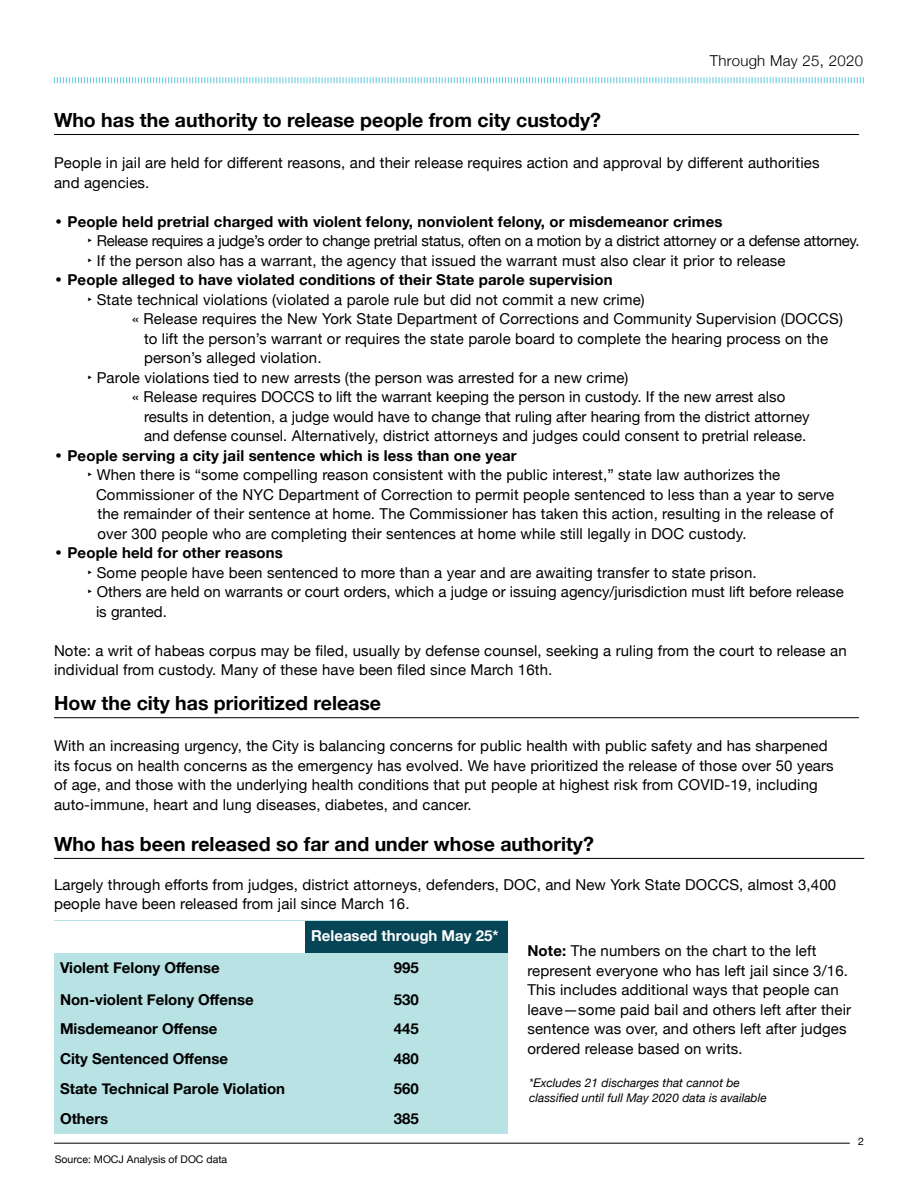
<style>
.page{position:relative;width:918px;height:1188px;background:#fff}
.page>*{position:absolute;margin:0;border:0;box-sizing:border-box;transform-origin:0 0}
.t1{font:700 19.5px "Helvetica Neue";color:#000}
.t2{font:15px/19.5px "Helvetica Neue";letter-spacing:.01em;color:#000}
.t3{font:700 15px "Helvetica Neue";letter-spacing:.01em;color:#000}
.t4{font:15px/19.5px "Helvetica Neue";letter-spacing:-.02em;color:#000}
.t5{font:700 15px "Helvetica Neue";color:#fff}
.t6{font:300 15px "Helvetica Neue";letter-spacing:.02em;color:#000}
.t7{font:italic 12px/15px "Helvetica Neue";color:#000}
.t8{font:10.5px "Helvetica Neue";color:#000}
.s1{font-family:"Century Gothic"}
.s2{font-weight:700}
</style>
<div class="page">
<hr style="left:54px;top:134px;width:805px;height:1px;background:#000">
<hr style="left:54px;top:1143px;width:796px;height:1px;background:#000">
<hr style="left:54px;top:717px;width:805px;height:1px;background:#000">
<hr style="left:54px;top:858px;width:810px;height:1px;background:#000">
<div style="left:54px;top:921px;width:454px;height:213px;background:#b9e2e4"></div>
<div style="left:54px;top:921px;width:251px;height:31px;background:#fff"></div>
<div style="left:305px;top:921px;width:203px;height:31px;background:#064556"></div>
<svg style="left:53px;top:77px;width:811px;height:7px"></svg>
<p class="t6" style="left:710px;top:49px;width:155px">Through May 25, 2020</p>
<h1 class="t1" style="left:54px;top:105px;width:549px">Who has the authority to release people from city custody?</h1>
<p class="t2" style="left:54px;top:154px;width:767px">People in jail are held for different reasons, and their release requires action and approval by different authorities and agencies.</p>
<p class="t4" style="left:87px;top:212px;width:774px;text-indent:-33px"><span class="s1">•</span> <span class="s2">People held pretrial charged with violent felony, nonviolent felony, or misdemeanor crimes<br></span>‣ Release requires a judge’s order to change pretrial status, often on a motion by a district attorney or a defense attorney. ‣ If the person also has a warrant, the agency that issued the warrant must also clear it prior to release</p>
<p class="t3" style="left:54px;top:268px;width:560px"><span class="s1">•</span> People alleged to have violated conditions of their State parole supervision</p>
<p class="t2" style="left:87px;top:290px;width:559px">‣ State technical violations (violated a parole rule but did not commit a new crime)</p>
<p class="t2" style="left:132px;top:310px;width:712px">« Release requires the New York State Department of Corrections and Community Supervision (DOCCS)</p>
<p class="t2" style="left:144px;top:329px;width:686px">to lift the person’s warrant or requires the state parole board to complete the hearing process on the</p>
<p class="t2" style="left:144px;top:349px;width:179px">person’s alleged violation.</p>
<p class="t2" style="left:87px;top:368px;width:543px">‣ Parole violations tied to new arrests (the person was arrested for a new crime)</p>
<p class="t2" style="left:132px;top:388px;width:655px">« Release requires DOCCS to lift the warrant keeping the person in custody. If the new arrest also</p>
<p class="t2" style="left:144px;top:407px;width:667px">results in detention, a judge would have to change that ruling after hearing from the district attorney</p>
<p class="t2" style="left:144px;top:427px;width:664px">and defense counsel. Alternatively, district attorneys and judges could consent to pretrial release.</p>
<p class="t3" style="left:54px;top:443px;width:464px"><span class="s1">•</span> People serving a city jail sentence which is less than one year</p>
<p class="t2" style="left:87px;top:466px;width:695px">‣ When there is “some compelling reason consistent with the public interest,” state law authorizes the</p>
<p class="t2" style="left:96px;top:485px;width:740px">Commissioner of the NYC Department of Correction to permit people sentenced to less than a year to serve</p>
<p class="t2" style="left:98px;top:505px;width:737px">the remainder of their sentence at home. The Commissioner has taken this action, resulting in the release of</p>
<p class="t2" style="left:98px;top:524px;width:651px">over 300 people who are completing their sentences at home while still legally in DOC custody.</p>
<p class="t3" style="left:54px;top:541px;width:231px"><span class="s1">•</span> People held for other reasons</p>
<p class="t2" style="left:87px;top:563px;width:671px">‣ Some people have been sentenced to more than a year and are awaiting transfer to state prison.</p>
<p class="t2" style="left:87px;top:583px;width:758px">‣ Others are held on warrants or court orders, which a judge or issuing agency/jurisdiction must lift before release</p>
<p class="t2" style="left:96px;top:602px;width:72px">is granted.</p>
<p class="t2" style="left:54px;top:641px;width:794px">Note: a writ of habeas corpus may be filed, usually by defense counsel, seeking a ruling from the court to release an individual from custody. Many of these have been filed since March 16th.</p>
<h1 class="t1" style="left:54px;top:688px;width:329px">How the city has prioritized release</h1>
<p class="t2" style="left:54px;top:737px;width:781px">With an increasing urgency, the City is balancing concerns for public health with public safety and has sharpened its focus on health concerns as the emergency has evolved. We have prioritized the release of those over 50 years of age, and those with the underlying health conditions that put people at highest risk from COVID-19, including auto-immune, heart and lung diseases, diabetes, and cancer.</p>
<h1 class="t1" style="left:54px;top:829px;width:541px">Who has been released so far and under whose authority?</h1>
<p class="t2" style="left:54px;top:876px;width:784px">Largely through efforts from judges, district attorneys, defenders, DOC, and New York State DOCCS, almost 3,400 people have been released from jail since March 16.</p>
<p class="t5" style="left:311px;top:924px;width:189px">Released through May 25*</p>
<p class="t3" style="left:60px;top:956px;width:161px">Violent Felony Offense</p>
<p class="t3" style="left:394px;top:956px;width:27px">995</p>
<p class="t3" style="left:60px;top:988px;width:195px">Non-violent Felony Offense</p>
<p class="t3" style="left:394px;top:988px;width:27px">530</p>
<p class="t3" style="left:60px;top:1017px;width:159px">Misdemeanor Offense</p>
<p class="t3" style="left:394px;top:1017px;width:27px">445</p>
<p class="t3" style="left:60px;top:1047px;width:170px">City Sentenced Offense</p>
<p class="t3" style="left:394px;top:1047px;width:27px">480</p>
<p class="t3" style="left:60px;top:1077px;width:227px">State Technical Parole Violation</p>
<p class="t3" style="left:394px;top:1077px;width:27px">560</p>
<p class="t3" style="left:60px;top:1107px;width:50px">Others</p>
<p class="t3" style="left:394px;top:1107px;width:27px">385</p>
<p class="t2" style="left:527px;top:942px;width:325px"><span class="s2">Note:</span> The numbers on the chart to the left represent everyone who has left jail since 3/16.<br>This includes additional ways that people can leave—some paid bail and others left after their sentence was over, and others left after judges ordered release based on writs.</p>
<p class="t7" style="left:529px;top:1076px;width:239px">*Excludes 21 discharges that cannot be classified until full May 2020 data is available</p>
<p class="t8" style="left:55px;top:1152px;width:174px">Source: MOCJ Analysis of DOC data</p>
<p class="t8" style="left:858px;top:1134px;width:7px">2</p>
</div>
